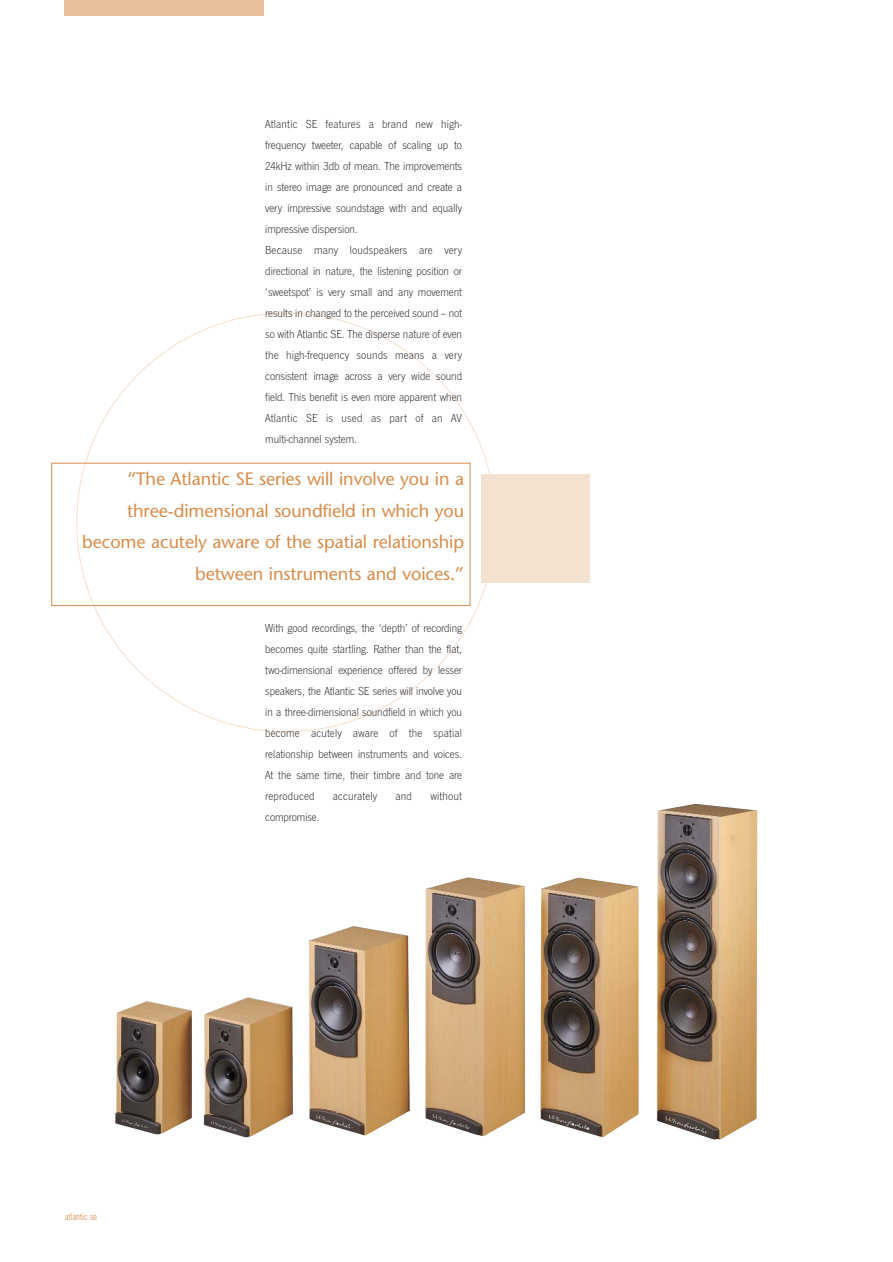
<style>
.page{position:relative;width:893px;height:1262px;background:#fff}
.page>*{position:absolute;margin:0;border:0;box-sizing:border-box;transform-origin:0 0}
.t1{font:18px/31.5px "Stone Sans";letter-spacing:-.005em;color:#d88d4c;text-align:right}
.t2{font:300 12px/21px "News Gothic T";letter-spacing:-.005em;color:#231f20}
.t3{font:300 12px "News Gothic T";letter-spacing:.015em;color:#231f20}
.t4{font:300 condensed 9px "Helvetica";color:#d88d4c}
</style>
<div class="page">
<img style="left:115px;top:803px;width:642px;height:336px">
<div style="left:64px;top:0;width:200px;height:16px;background:#e9c09b"></div>
<div style="left:51px;top:463px;width:419px;height:143px;border:1px solid #d88d4c"></div>
<div style="left:481px;top:474px;width:109px;height:109px;background:#f4e2d1"></div>
<p class="t2" style="left:265px;top:114px;width:198px">Atlantic SE features a brand new high&shy;frequency tweeter, capable of scaling up to 24kHz within 3db of mean. The improvements in stereo image are pronounced and create a very impressive soundstage with and equally impressive dispersion.<br>Because many loudspeakers are very directional in nature, the listening position or ‘sweetspot’ is very small and any movement results in changed to the perceived sound – not so with Atlantic SE. The disperse nature of even the high-frequency sounds means a very consistent image across a very wide sound field. This benefit is even more apparent when Atlantic SE is used as part of an AV multi-channel system.</p>
<h1 class="t1" style="left:82px;top:465px;width:383px">“The Atlantic SE series will involve you in a three-dimensional soundfield in which you become acutely aware of the spatial relationship between instruments and voices.”</h1>
<p class="t2" style="left:265px;top:618px;width:198px;text-align:justify">With good recordings, the ‘depth’ of recording becomes quite startling. Rather than the flat, two-dimensional experience offered by lesser speakers, the Atlantic SE series will involve you in a three-dimensional soundfield in which you become acutely aware of the spatial relationship between instruments and voices.<br>At the same time, their timbre and tone are reproduced</p>
<p class="t3" style="left:333px;top:792px;width:46px">accurately</p>
<p class="t2" style="left:395px;top:786px;width:18px">and</p>
<p class="t3" style="left:430px;top:792px;width:33px">without</p>
<p class="t4" style="left:65px;top:1213px;width:33px">atlantic se</p>
<p class="t2" style="left:265px;top:807px;width:56px">compromise.</p>
</div>
